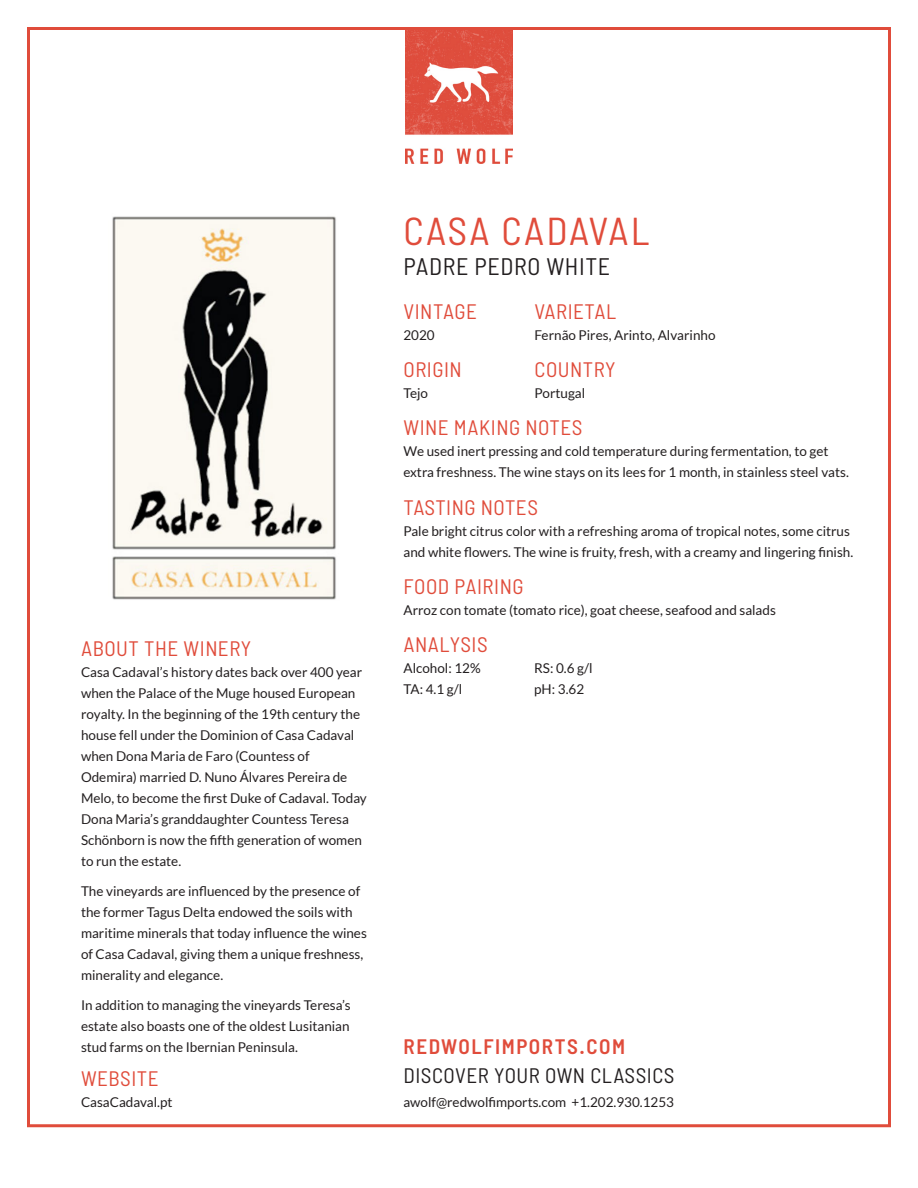
<style>
.page{position:relative;width:918px;height:1188px;background:#fff}
.page>*{position:absolute;margin:0;border:0;box-sizing:border-box;transform-origin:0 0}
.t1{font:semi-condensed 39px "Barlow";letter-spacing:.05em;color:#e04c3b}
.t2{font:semi-condensed 24px "Barlow";letter-spacing:.025em;color:#231f20}
.t3{font:semi-condensed 21px "Barlow";letter-spacing:.025em;color:#e04c3b}
.t4{font:semi-condensed 21px "Barlow";letter-spacing:.025em;color:#231f20}
.t5{font:600 semi-condensed 21px "Barlow";letter-spacing:.075em;color:#e04c3b}
.t6{font:13.5px/21px "Lato";color:#231f20}
</style>
<div class="page">
<img style="left:405px;top:31px;width:108px;height:133px">
<img style="left:112px;top:216px;width:224px;height:384px">
<p class="t3" style="left:81px;top:635px;width:172px">ABOUT THE WINERY</p>
<p class="t6" style="left:81px;top:661px;width:287px">Casa Cadaval’s history dates back over 400 year when the Palace of the Muge housed European royalty. In the beginning of the 19th century the house fell under the Dominion of Casa Cadaval when Dona Maria de Faro (Countess of Odemira) married D. Nuno Álvares Pereira de Melo, to become the first Duke of Cadaval. Today Dona Maria’s granddaughter Countess Teresa Schönborn is now the fifth generation of women to run the estate.</p>
<p class="t6" style="left:81px;top:880px;width:287px">The vineyards are influenced by the presence of the former Tagus Delta endowed the soils with maritime minerals that today influence the wines of Casa Cadaval, giving them a unique freshness, minerality and elegance.</p>
<p class="t6" style="left:81px;top:994px;width:271px;text-align:justify">In addition to managing the vineyards Teresa’s estate also boasts one of the oldest Lusitanian stud farms on the Ibernian Peninsula.</p>
<p class="t3" style="left:81px;top:1065px;width:79px">WEBSITE</p>
<p class="t6" style="left:81px;top:1091px;width:93px">CasaCadaval.pt</p>
<p class="t1" style="left:404px;top:206px;width:248px">CASA CADAVAL</p>
<p class="t2" style="left:404px;top:251px;width:208px">PADRE PEDRO WHITE</p>
<p class="t3" style="left:404px;top:298px;width:75px">VINTAGE</p>
<p class="t6" style="left:404px;top:324px;width:33px">2020</p>
<p class="t3" style="left:404px;top:356px;width:60px">ORIGIN</p>
<p class="t6" style="left:404px;top:383px;width:26px">Tejo</p>
<p class="t3" style="left:534px;top:298px;width:83px">VARIETAL</p>
<p class="t6" style="left:534px;top:324px;width:183px">Fernão Pires, Arinto, Alvarinho</p>
<p class="t3" style="left:534px;top:356px;width:83px">COUNTRY</p>
<p class="t6" style="left:534px;top:383px;width:52px">Portugal</p>
<p class="t3" style="left:404px;top:414px;width:181px">WINE MAKING NOTES</p>
<p class="t6" style="left:404px;top:441px;width:447px">We used inert pressing and cold temperature during fermentation, to get extra freshness. The wine stays on its lees for 1 month, in stainless steel vats.</p>
<p class="t3" style="left:404px;top:494px;width:136px">TASTING NOTES</p>
<p class="t6" style="left:404px;top:520px;width:451px">Pale bright citrus color with a refreshing aroma of tropical notes, some citrus and white flowers. The wine is fruity, fresh, with a creamy and lingering finish.</p>
<p class="t3" style="left:404px;top:573px;width:121px">FOOD PAIRING</p>
<p class="t6" style="left:404px;top:600px;width:374px">Arroz con tomate (tomato rice), goat cheese, seafood and salads</p>
<p class="t3" style="left:404px;top:632px;width:86px">ANALYSIS</p>
<p class="t6" style="left:404px;top:658px;width:79px">Alcohol: 12%</p>
<p class="t6" style="left:404px;top:679px;width:60px">TA: 4.1 g/l</p>
<p class="t6" style="left:534px;top:658px;width:60px">RS: 0.6 g/l</p>
<p class="t6" style="left:534px;top:679px;width:52px">pH: 3.62</p>
<p class="t5" style="left:404px;top:1034px;width:223px">REDWOLFIMPORTS.COM</p>
<p class="t4" style="left:404px;top:1062px;width:273px">DISCOVER YOUR OWN CLASSICS</p>
<p class="t6" style="left:404px;top:1091px;width:272px">awolf@redwolfimports.com +1.202.930.1253</p>
</div>
